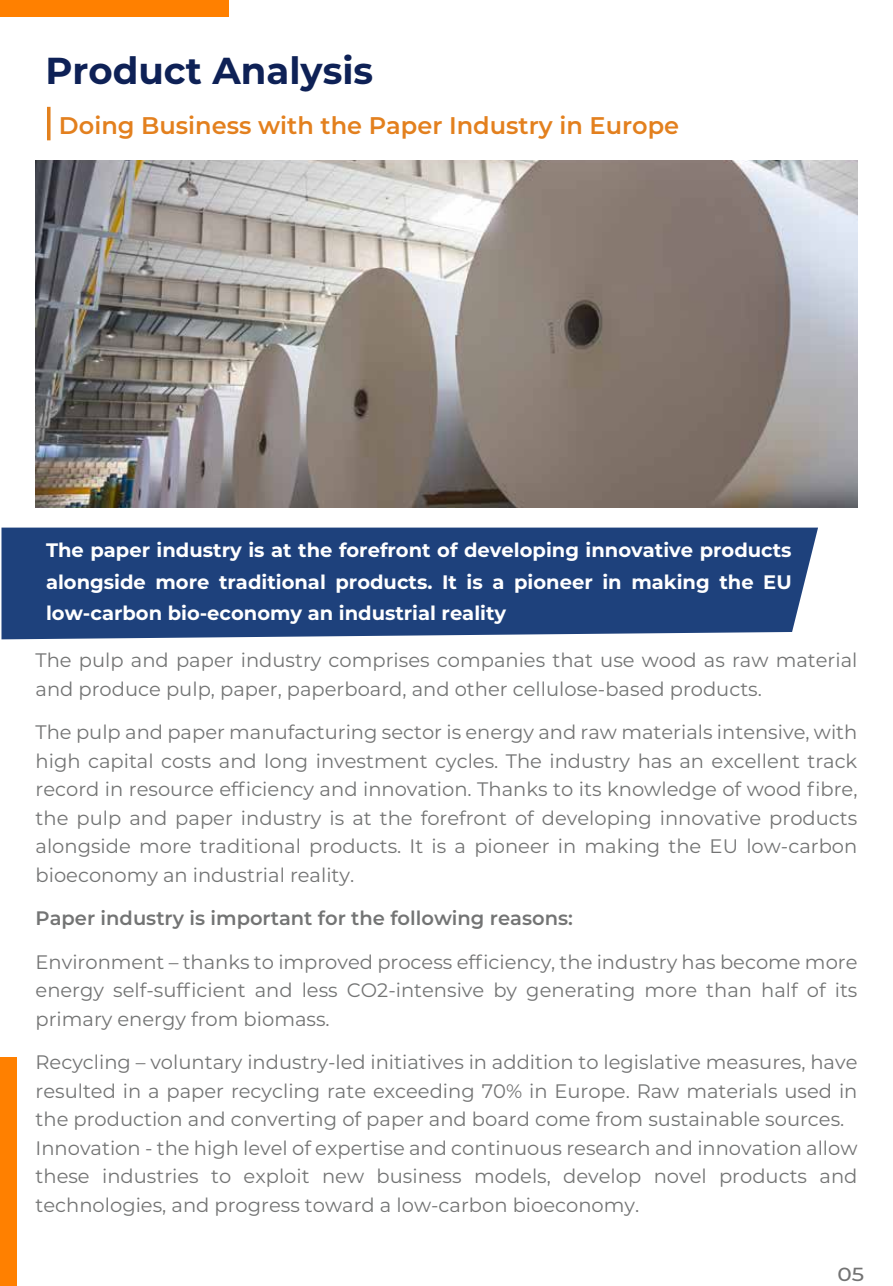
<style>
.page{position:relative;width:893px;height:1286px;background:#fff}
.page>*{position:absolute;margin:0;border:0;box-sizing:border-box;transform-origin:0 0}
.t1{font:700 37.5px "Montserrat";color:#0e2156}
.t2{font:600 24px "Montserrat";color:#e3801e}
.t3{font:19.5px/28.5px "Montserrat";color:#737474}
.t4{font:700 19.5px/31.5px "Montserrat";color:#fff;text-align:justify}
.t5{font:600 19.5px "Montserrat";color:#737474}
.t6{font:500 18.9px "Montserrat";color:#737373;scale:1.14 1}
</style>
<div class="page">
<div style="left:0;top:1057px;width:16px;height:229px;background:#ff8000"></div>
<div style="left:0;top:0;width:229px;height:16px;background:#ff8000"></div>
<svg style="left:47px;top:107px;width:4px;height:33px"></svg>
<img style="left:36px;top:160px;width:821px;height:347px">
<div style="left:2px;top:528px;width:816px;height:111px;background:#1e417c"></div>
<h1 class="t1" style="left:45px;top:43px;width:329px">Product Analysis</h1>
<p class="t2" style="left:59px;top:108px;width:622px">Doing Business with the Paper Industry in Europe</p>
<p class="t4" style="left:46px;top:534px;width:747px">The paper industry is at the forefront of developing innovative products alongside more traditional products. It is a pioneer in making the EU low-carbon bio-economy an industrial reality</p>
<p class="t3" style="left:36px;top:645px;width:823px">The pulp and paper industry comprises companies that use wood as raw material and produce pulp, paper, paperboard, and other cellulose-based products.</p>
<p class="t3" style="left:36px;top:717px;width:823px;text-align:justify">The pulp and paper manufacturing sector is energy and raw materials intensive, with high capital costs and long investment cycles. The industry has an excellent track record in resource efficiency and innovation. Thanks to its knowledge of wood fibre, the pulp and paper industry is at the forefront of developing innovative products alongside more traditional products. It is a pioneer in making the EU low-carbon bioeconomy an industrial reality.</p>
<p class="t5" style="left:36px;top:904px;width:539px">Paper industry is important for the following reasons:</p>
<p class="t3" style="left:36px;top:947px;width:823px;text-align:justify">Environment – thanks to improved process efficiency, the industry has become more energy self-sufficient and less CO2-intensive by generating more than half of its primary energy from biomass.</p>
<p class="t3" style="left:36px;top:1047px;width:823px">Recycling – voluntary industry-led initiatives in addition to legislative measures, have resulted in a paper recycling rate exceeding 70% in Europe. Raw materials used in the production and converting of paper and board come from sustainable sources.<br>Innovation - the high level of expertise and continuous research and innovation allow these industries to exploit new business models, develop novel products and technologies, and progress toward a low-carbon bioeconomy.</p>
<p class="t6" style="left:837px;top:1261px;width:25px">05</p>
</div>
